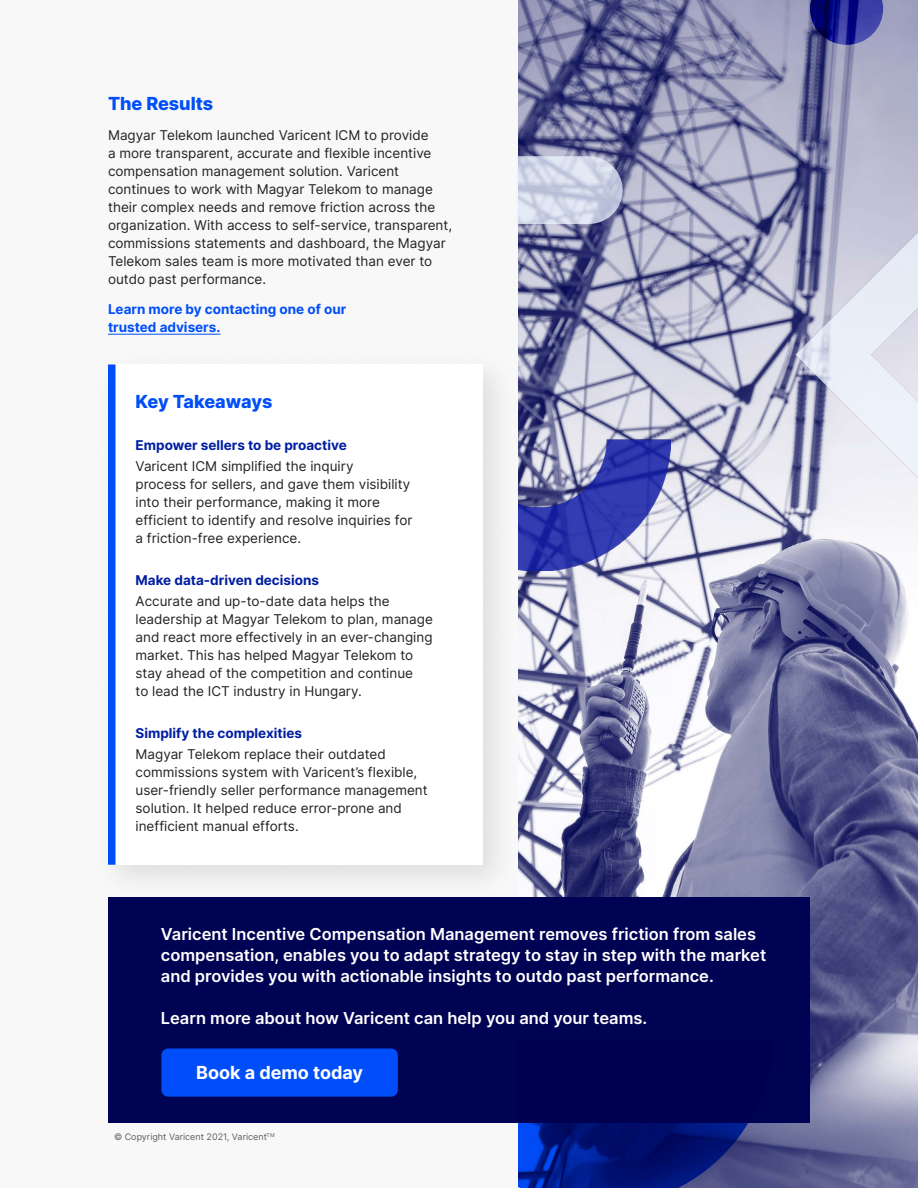
<style>
.page{position:relative;width:918px;height:1188px;background:#f8f8f8}
.page>*{position:absolute;margin:0;border:0;box-sizing:border-box;transform-origin:0 0}
.t1{font:800 18px "Inter";color:#004ef9}
.t2{font:700 18px "Inter";color:#fff}
.t3{font:600 16.5px/21px "Inter";color:#fff}
.t4{font:13.5px/18px "Inter";color:#232323}
.t5{font:700 13.5px "Inter";color:#001ea2}
.t6{font:700 13.5px/18px "Inter";color:#004ef9}
.t7{font:9px "Inter";color:#5e5e5e}
</style>
<div class="page">
<img style="left:519px;top:0;width:399px;height:1188px">
<div style="left:108px;top:897px;width:702px;height:226px;background:#000253"></div>
<hr style="left:108px;top:334px;width:112px;height:1px;background:#004ef9">
<img style="left:795px;top:226px;width:123px;height:256px">
<img style="left:519px;top:439px;width:152px;height:132px">
<svg style="left:519px;top:1123px;width:254px;height:65px;background:#102382"></svg>
<svg style="left:518px;top:156px;width:71px;height:68px;background:#d1d7e8"></svg>
<svg style="left:810px;top:0;width:73px;height:45px;background:#2f3291"></svg>
<div style="left:93px;top:349px;width:426px;height:552px;background:#000;opacity:.1"></div>
<div style="left:108px;top:364px;width:375px;height:501px;background:#fff"></div>
<div style="left:108px;top:364px;width:8px;height:501px;background:#004ef9"></div>
<div style="left:161px;top:1048px;width:237px;height:49px;background:#004ef9;border-radius:7px"></div>
<h1 class="t1" style="left:108px;top:90px;width:107px">The Results</h1>
<p class="t4" style="left:108px;top:126px;width:346px">Magyar Telekom launched Varicent ICM to provide<br>a more transparent, accurate and flexible incentive compensation management solution. Varicent continues to work with Magyar Telekom to manage their complex needs and remove friction across the organization. With access to self-service, transparent, commissions statements and dashboard, the Magyar Telekom sales team is more motivated than ever to outdo past performance.</p>
<p class="t6" style="left:108px;top:300px;width:240px">Learn more by contacting one of our trusted advisers.</p>
<h1 class="t1" style="left:136px;top:389px;width:138px">Key Takeaways</h1>
<p class="t5" style="left:136px;top:436px;width:213px">Empower sellers to be proactive</p>
<p class="t4" style="left:136px;top:457px;width:278px">Varicent ICM simplified the inquiry<br>process for sellers, and gave them visibility into their performance, making it more efficient to identify and resolve inquiries for a friction-free experience.</p>
<p class="t5" style="left:136px;top:571px;width:185px">Make data-driven decisions</p>
<p class="t4" style="left:136px;top:592px;width:299px">Accurate and up-to-date data helps the leadership at Magyar Telekom to plan, manage and react more effectively in an ever-changing market. This has helped Magyar Telekom to stay ahead of the competition and continue<br>to lead the ICT industry in Hungary.</p>
<p class="t5" style="left:136px;top:724px;width:168px">Simplify the complexities</p>
<p class="t4" style="left:136px;top:745px;width:294px">Magyar Telekom replace their outdated commissions system with Varicent’s flexible, user-friendly seller performance management solution. It helped reduce error-prone and inefficient manual efforts.</p>
<p class="t3" style="left:161px;top:924px;width:607px">Varicent Incentive Compensation Management removes friction from sales compensation, enables you to adapt strategy to stay in step with the market and provides you with actionable insights to outdo past performance.</p>
<p class="t3" style="left:161px;top:1008px;width:488px">Learn more about how Varicent can help you and your teams.</p>
<h1 class="t2" style="left:196px;top:1059px;width:169px">Book a demo today</h1>
<p class="t7" style="left:114px;top:1130px;width:162px">© Copyright Varicent 2021, Varicent<sup>TM</sup></p>
</div>
